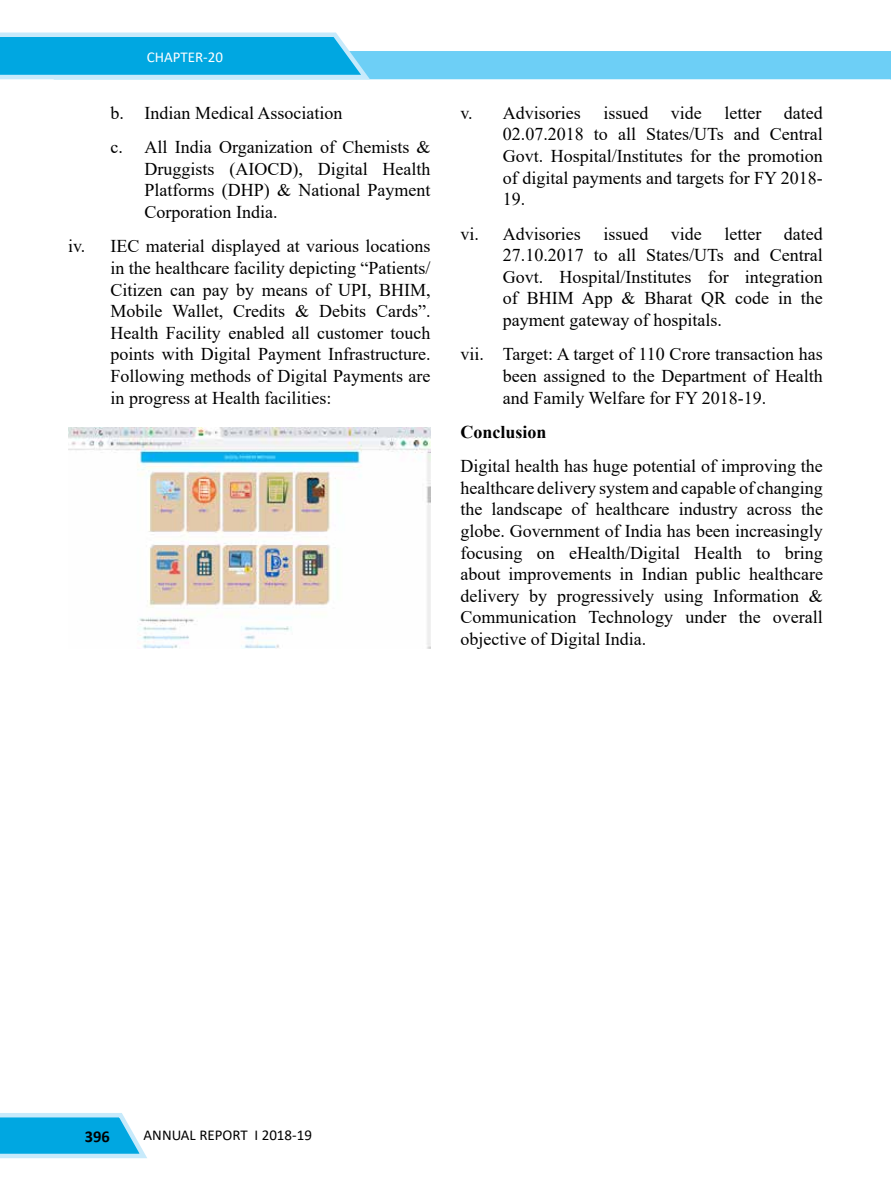
<style>
.page{position:relative;width:891px;height:1188px;background:#fff}
.page>*{position:absolute;margin:0;border:0;box-sizing:border-box;transform-origin:0 0}
.t1{font:18px/21.6px "Times New Roman";color:#000;text-align:justify}
.t2{font:700 18px "Times New Roman";color:#000}
.t3{font:700 16.5px "Calibri";color:#000}
.t4{font:15px "Calibri";color:#000}
.t5{font:15px "Calibri";color:#fff}
</style>
<div class="page">
<svg style="left:0;top:1113px;width:147px;height:46px;background:#42bde9"></svg>
<svg style="left:0;top:32px;width:891px;height:48px"></svg>
<img style="left:68px;top:428px;width:363px;height:221px">
<p class="t5" style="left:147px;top:46px;width:78px">CHAPTER-20</p>
<p class="t1" style="left:111px;top:95px;width:322px;line-height:34.3px">b. Indian Medical Association<br>c. All India Organization of Chemists &amp;</p>
<p class="t1" style="left:145px;top:157px;width:288px">Druggists (AIOCD), Digital Health Platforms (DHP) &amp; National Payment Corporation India.</p>
<p class="t1" style="left:111px;top:235px;width:322px;text-indent:-43px">iv. IEC material displayed at various locations in the healthcare facility depicting “Patients/ Citizen can pay by means of UPI, BHIM, Mobile Wallet, Credits &amp; Debits Cards”.<br>Health Facility enabled all customer touch points with Digital Payment Infrastructure.<br>Following methods of Digital Payments are in progress at Health facilities:</p>
<p class="t1" style="left:460px;top:101px;width:122px">v. Advisories</p>
<p class="t1" style="left:603px;top:101px;width:46px">issued</p>
<p class="t1" style="left:671px;top:101px;width:32px">vide</p>
<p class="t1" style="left:724px;top:101px;width:38px">letter</p>
<p class="t1" style="left:503px;top:101px;width:322px;text-indent:281px">dated 02.07.2018 to all States/UTs and Central Govt. Hospital/Institutes for the promotion of digital payments and targets for FY 2018- 19.</p>
<p class="t1" style="left:460px;top:222px;width:122px">vi. Advisories</p>
<p class="t1" style="left:603px;top:222px;width:46px">issued</p>
<p class="t1" style="left:671px;top:222px;width:32px">vide</p>
<p class="t1" style="left:724px;top:222px;width:38px">letter</p>
<p class="t1" style="left:503px;top:222px;width:322px;text-indent:281px">dated 27.10.2017 to all States/UTs and Central Govt. Hospital/Institutes for integration of BHIM App &amp; Bharat QR code in the payment gateway of hospitals.</p>
<p class="t1" style="left:503px;top:343px;width:322px;text-indent:-43px">vii. Target: A target of 110 Crore transaction has been assigned to the Department of Health and Family Welfare for FY 2018-19.</p>
<p class="t2" style="left:460px;top:419px;width:88px">Conclusion</p>
<p class="t1" style="left:460px;top:455px;width:364px">Digital health has huge potential of improving the healthcare delivery system and capable of changing the landscape of healthcare industry across the globe. Government of India has been increasingly focusing on eHealth/Digital Health to bring about improvements in Indian public healthcare delivery by progressively using Information &amp; Communication Technology under the overall objective of Digital India.</p>
<p class="t3" style="left:85px;top:1125px;width:27px">396</p>
<p class="t4" style="left:144px;top:1124px;width:170px">ANNUAL REPORT I 2018-19</p>
</div>
